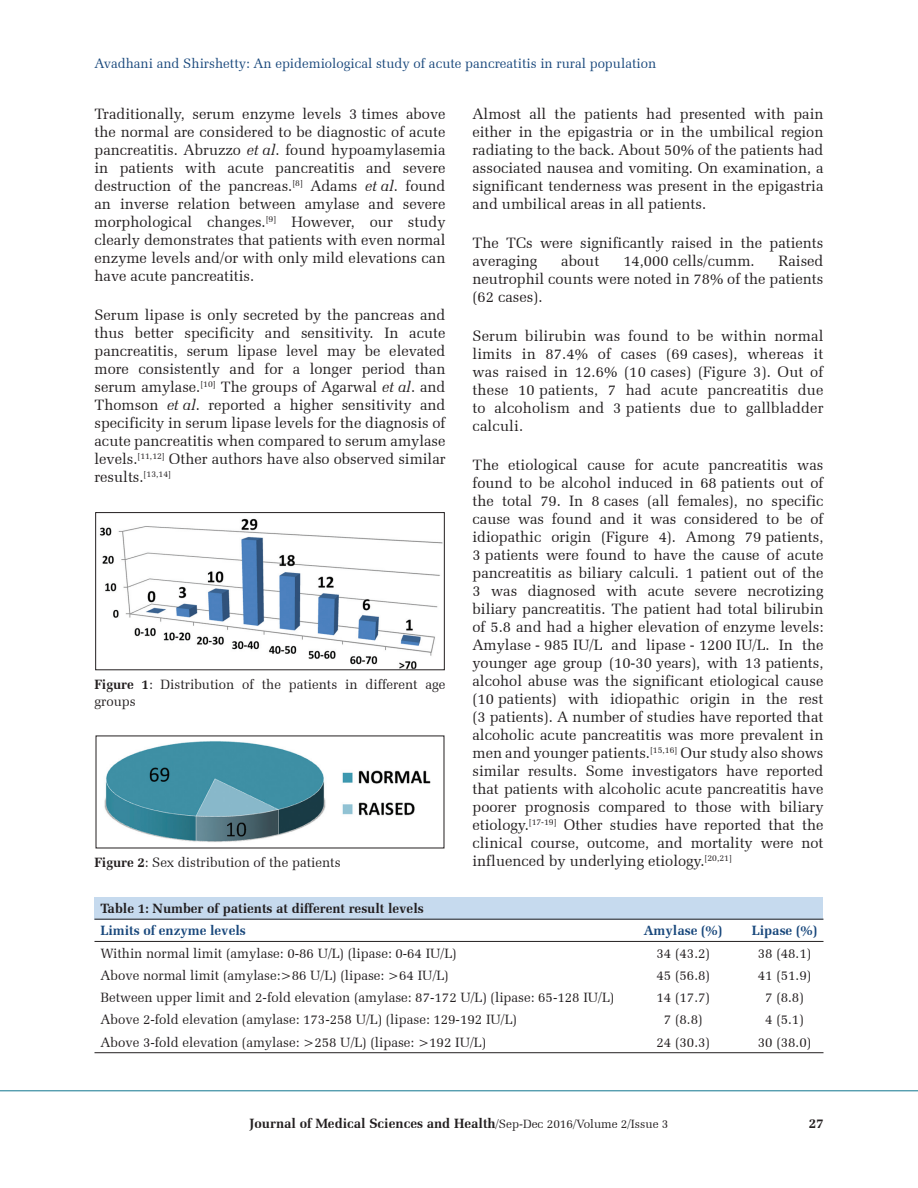
<style>
.page{position:relative;width:918px;height:1188px;background:#fff}
.page>*{position:absolute;margin:0;border:0;box-sizing:border-box;transform-origin:0 0}
.t1{font:15px/18px "Zapf Elliptical 711 BT";color:#231f20;text-align:justify}
.t2{font:13.5px/16.5px "Zapf Elliptical 711 BT";color:#231f20}
.t3{font:700 13.5px "Zapf Elliptical 711 BT";color:#231f20}
.t4{font:13.5px "Zapf Elliptical 711 BT";color:#19487c}
.t5{font:700 13.5px "Zapf Elliptical 711 BT";color:#19487c}
.s1{font-style:italic}
.s2{font-weight:700}
.s3{font-weight:400;font-size:12px}
</style>
<div class="page">
<hr style="left:0;top:1090px;width:918px;height:1px;background:#2a849b">
<img style="left:99px;top:518px;width:344px;height:150px">
<div style="left:95px;top:512px;width:350px;height:158px;border:1px solid #231f20"></div>
<img style="left:104px;top:741px;width:327px;height:101px">
<div style="left:94px;top:897px;width:730px;height:22px;background:#c6daee"></div>
<hr style="left:94px;top:919px;width:730px;height:1px;background:#231f20">
<hr style="left:94px;top:941px;width:730px;height:1px;background:#231f20">
<hr style="left:94px;top:1052px;width:652px;height:1px;background:#231f20">
<hr style="left:746px;top:1052px;width:78px;height:1px;background:#231f20">
<p class="t4" style="left:94px;top:55px;width:563px">Avadhani and Shirshetty: An epidemiological study of acute pancreatitis in rural population</p>
<p class="t1" style="left:94px;top:105px;width:353px">Traditionally, serum enzyme levels 3 times above the normal are considered to be diagnostic of acute pancreatitis. Abruzzo <span class="s1">et al</span>. found hypoamylasemia in patients with acute pancreatitis and severe destruction of the pancreas.<sup>[8]</sup> Adams <span class="s1">et al</span>. found an inverse relation between amylase and severe morphological changes.<sup>[9]</sup> However, our study clearly demonstrates that patients with even normal enzyme levels and/or with only mild elevations can have acute pancreatitis.</p>
<p class="t1" style="left:94px;top:306px;width:353px">Serum lipase is only secreted by the pancreas and thus better specificity and sensitivity. In acute pancreatitis, serum lipase level may be elevated more consistently and for a longer period than serum amylase.<sup>[10]</sup> The groups of Agarwal <span class="s1">et al</span>. and Thomson <span class="s1">et al</span>. reported a higher sensitivity and specificity in serum lipase levels for the diagnosis of acute pancreatitis when compared to serum amylase levels.<sup>[11,12]</sup> Other authors have also observed similar results.<sup>[13,14]</sup></p>
<p class="t1" style="left:472px;top:105px;width:353px">Almost all the patients had presented with pain either in the epigastria or in the umbilical region radiating to the back. About 50% of the patients had associated nausea and vomiting. On examination, a significant tenderness was present in the epigastria and umbilical areas in all patients.</p>
<p class="t1" style="left:472px;top:234px;width:352px">The TCs were significantly raised in the patients averaging</p>
<p class="t1" style="left:561px;top:252px;width:39px">about</p>
<p class="t1" style="left:623px;top:252px;width:133px">14,000 cells/cumm.</p>
<p class="t1" style="left:472px;top:252px;width:352px;text-indent:306px">Raised neutrophil counts were noted in 78% of the patients (62 cases).</p>
<p class="t1" style="left:472px;top:327px;width:353px">Serum bilirubin was found to be within normal limits in 87.4% of cases (69 cases), whereas it was raised in 12.6% (10 cases) (Figure 3). Out of these 10 patients, 7 had acute pancreatitis due to alcoholism and 3 patients due to gallbladder calculi.</p>
<p class="t1" style="left:472px;top:456px;width:353px">The etiological cause for acute pancreatitis was found to be alcohol induced in 68 patients out of the total 79. In 8 cases (all females), no specific cause was found and it was considered to be of idiopathic origin (Figure 4). Among 79 patients, 3 patients were found to have the cause of acute pancreatitis as biliary calculi. 1 patient out of the 3 was diagnosed with acute severe necrotizing biliary pancreatitis. The patient had total bilirubin of 5.8 and had a higher elevation of enzyme levels:<br>Amylase - 985 IU/L and lipase - 1200 IU/L. In the younger age group (10-30 years), with 13 patients, alcohol abuse was the significant etiological cause (10 patients) with idiopathic origin in the rest (3 patients). A number of studies have reported that alcoholic acute pancreatitis was more prevalent in men and younger patients.<sup>[15,16]</sup> Our study also shows similar results. Some investigators have reported that patients with alcoholic acute pancreatitis have poorer prognosis compared to those with biliary etiology.<sup>[17-19]</sup> Other studies have reported that the clinical course, outcome, and mortality were not influenced by underlying etiology.<sup>[20,21]</sup></p>
<p class="t2" style="left:94px;top:676px;width:352px"><span class="s2">Figure 1</span>: Distribution of the patients in different age groups</p>
<p class="t2" style="left:94px;top:854px;width:248px"><span class="s2">Figure 2</span>: Sex distribution of the patients</p>
<p class="t3" style="left:100px;top:901px;width:325px">Table 1: Number of patients at different result levels</p>
<p class="t5" style="left:100px;top:923px;width:147px">Limits of enzyme levels</p>
<p class="t5" style="left:644px;top:923px;width:80px">Amylase (%)</p>
<p class="t5" style="left:752px;top:923px;width:67px">Lipase (%)</p>
<p class="t2" style="left:100px;top:945px;width:358px">Within normal limit (amylase: 0-86 U/L) (lipase: 0-64 IU/L)</p>
<p class="t2" style="left:657px;top:945px;width:55px">34 (43.2)</p>
<p class="t2" style="left:758px;top:945px;width:55px">38 (48.1)</p>
<p class="t2" style="left:100px;top:967px;width:350px">Above normal limit (amylase:&gt;86 U/L) (lipase: &gt;64 IU/L)</p>
<p class="t2" style="left:657px;top:967px;width:55px">45 (56.8)</p>
<p class="t2" style="left:758px;top:967px;width:55px">41 (51.9)</p>
<p class="t2" style="left:100px;top:989px;width:515px">Between upper limit and 2-fold elevation (amylase: 87-172 U/L) (lipase: 65-128 IU/L)</p>
<p class="t2" style="left:657px;top:989px;width:55px">14 (17.7)</p>
<p class="t2" style="left:765px;top:989px;width:40px">7 (8.8)</p>
<p class="t2" style="left:100px;top:1012px;width:418px">Above 2-fold elevation (amylase: 173-258 U/L) (lipase: 129-192 IU/L)</p>
<p class="t2" style="left:664px;top:1012px;width:40px">7 (8.8)</p>
<p class="t2" style="left:765px;top:1012px;width:40px">4 (5.1)</p>
<p class="t2" style="left:100px;top:1034px;width:387px">Above 3-fold elevation (amylase: &gt;258 U/L) (lipase: &gt;192 IU/L)</p>
<p class="t2" style="left:657px;top:1034px;width:55px">24 (30.3)</p>
<p class="t2" style="left:758px;top:1034px;width:55px">30 (38.0)</p>
<p class="t3" style="left:250px;top:1115px;width:420px">Journal of Medical Sciences and Health<span class="s3">/Sep-Dec 2016/Volume 2/Issue 3</span></p>
<p class="t3" style="left:809px;top:1115px;width:16px">27</p>
</div>
